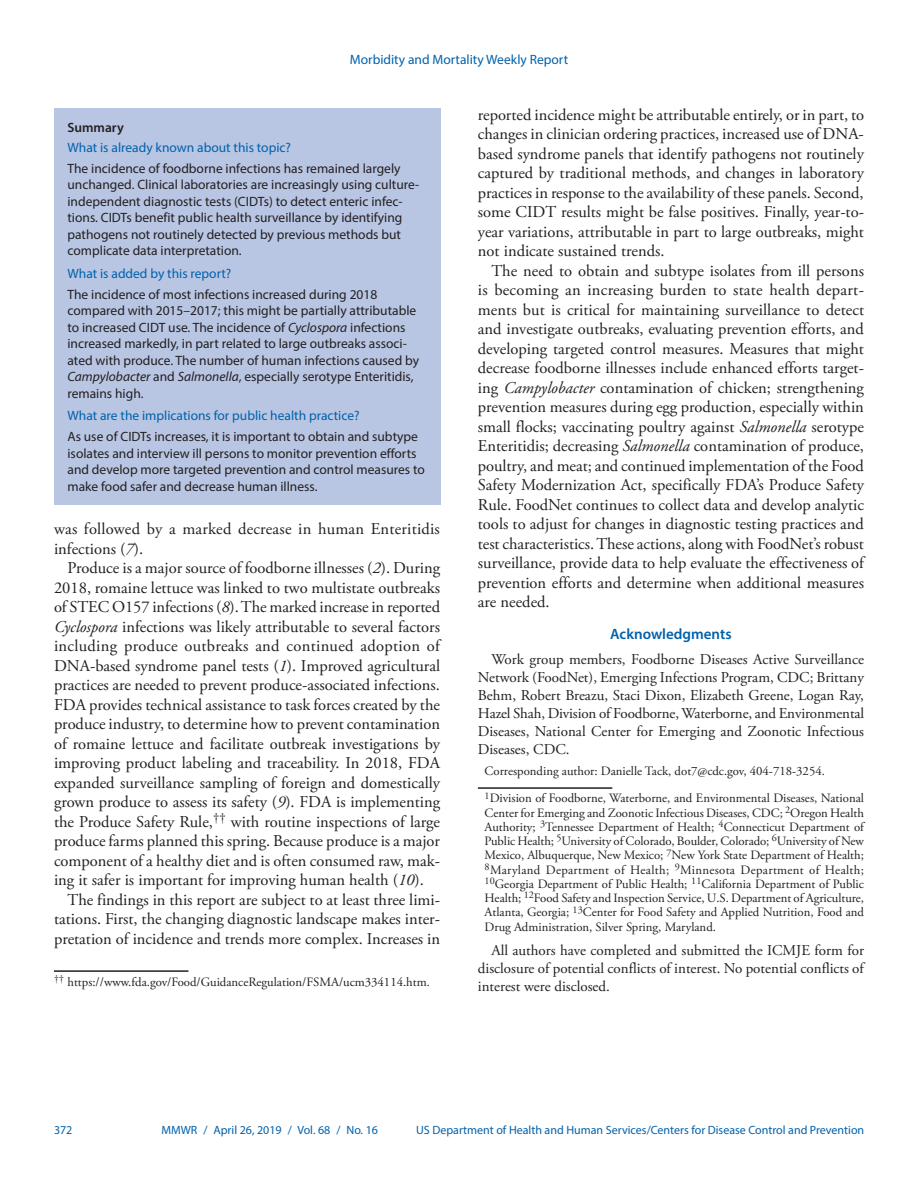
<style>
.page{position:relative;width:918px;height:1188px;background:#fff}
.page>*{position:absolute;margin:0;border:0;box-sizing:border-box;transform-origin:0 0}
.Paragraph{font:16.5px/19.5px "Adobe Garamond Pro";color:#231f20;text-align:justify}
.Acknowledgment{font:15px/18px "Adobe Garamond Pro";color:#231f20;text-align:justify}
.Conflict_of_Interest{font:15px/18px "Adobe Garamond Pro";color:#231f20;text-align:justify}
.Acknowledgment_Head{font:600 15px "Myriad Pro";color:#0161ab}
.Summary_Box_Text{font:13.5px/16.5px "Myriad Pro";color:#231f20}
.Summary_Box_Heading{font:13.5px "Myriad Pro";color:#0161ab}
.Summary_Box_Ttile{font:600 13.5px "Myriad Pro";color:#231f20}
.Author_Affiliations{font:12.75px/14.2px "Adobe Garamond Pro";color:#231f20;text-align:justify}
.footnote_w_rule_text{font:12.75px "Adobe Garamond Pro";color:#231f20}
.Corresponding_Author{font:12.75px "Adobe Garamond Pro";color:#231f20}
.t1{font:12px "Myriad Pro";color:#0161ab}
.s1{font-style:italic}
</style>
<div class="page">
<div style="left:54px;top:108px;width:386px;height:396px;background:#b8c6e3"></div>
<hr style="left:54px;top:970px;width:134px;height:2px;background:#231f20">
<hr style="left:478px;top:787px;width:134px;height:2px;background:#231f20">
<p class="Summary_Box_Heading" style="left:350px;top:51px;width:220px">Morbidity and Mortality Weekly Report</p>
<h1 class="Summary_Box_Ttile" style="left:68px;top:119px;width:58px">Summary</h1>
<h1 class="Summary_Box_Heading" style="left:68px;top:139px;width:225px">What is already known about this topic?</h1>
<p class="Summary_Box_Text" style="left:68px;top:160px;width:353px">The incidence of foodborne infections has remained largely unchanged. Clinical laboratories are increasingly using culture&shy;independent diagnostic tests (CIDTs) to detect enteric infec&shy;tions. CIDTs benefit public health surveillance by identifying pathogens not routinely detected by previous methods but complicate data interpretation.</p>
<h1 class="Summary_Box_Heading" style="left:68px;top:265px;width:165px">What is added by this report?</h1>
<p class="Summary_Box_Text" style="left:68px;top:286px;width:353px">The incidence of most infections increased during 2018 compared with 2015–2017; this might be partially attributable to increased CIDT use. The incidence of <span class="s1">Cyclospora</span> infections increased markedly, in part related to large outbreaks associ&shy;ated with produce. The number of human infections caused by <span class="s1">Campylobacter</span> and <span class="s1">Salmonella</span>, especially serotype Enteritidis, remains high.</p>
<h1 class="Summary_Box_Heading" style="left:68px;top:408px;width:294px">What are the implications for public health practice?</h1>
<p class="Summary_Box_Text" style="left:68px;top:428px;width:359px">As use of CIDTs increases, it is important to obtain and subtype isolates and interview ill persons to monitor prevention efforts and develop more targeted prevention and control measures to make food safer and decrease human illness.</p>
<p class="Paragraph" style="left:54px;top:520px;width:387px">was followed by a marked decrease in human Enteritidis infections (<span class="s1">7</span>).</p>
<p class="Paragraph" style="left:54px;top:559px;width:388px;text-indent:14px">Produce is a major source of foodborne illnesses (<span class="s1">2</span>). During 2018, romaine lettuce was linked to two multistate outbreaks of STEC O157 infections (<span class="s1">8</span>). The marked increase in reported <span class="s1">Cyclospora</span> infections was likely attributable to several factors including produce outbreaks and continued adoption of DNA-based syndrome panel tests (<span class="s1">1</span>). Improved agricultural practices are needed to prevent produce-associated infections.<br>FDA provides technical assistance to task forces created by the produce industry, to determine how to prevent contamination of romaine lettuce and facilitate outbreak investigations by improving product labeling and traceability. In 2018, FDA expanded surveillance sampling of foreign and domestically grown produce to assess its safety (<span class="s1">9</span>). FDA is implementing the Produce Safety Rule,<sup>††</sup> with routine inspections of large produce farms planned this spring. Because produce is a major component of a healthy diet and is often consumed raw, mak&shy;ing it safer is important for improving human health (<span class="s1">10</span>).</p>
<p class="Paragraph" style="left:54px;top:890px;width:388px;text-indent:14px">The findings in this report are subject to at least three limi&shy;tations. First, the changing diagnostic landscape makes inter&shy;pretation of incidence and trends more complex. Increases in</p>
<p class="footnote_w_rule_text" style="left:54px;top:974px;width:377px"><sup>††</sup> https://www.fda.gov/Food/GuidanceRegulation/FSMA/ucm334114.htm.</p>
<p class="Paragraph" style="left:478px;top:106px;width:388px">reported incidence might be attributable entirely, or in part, to changes in clinician ordering practices, increased use of DNA&shy;based syndrome panels that identify pathogens not routinely captured by traditional methods, and changes in laboratory practices in response to the availability of these panels. Second, some CIDT results might be false positives. Finally, year-to&shy;year variations, attributable in part to large outbreaks, might not indicate sustained trends.</p>
<p class="Paragraph" style="left:478px;top:262px;width:388px;text-indent:14px">The need to obtain and subtype isolates from ill persons is becoming an increasing burden to state health depart&shy;ments but is critical for maintaining surveillance to detect and investigate outbreaks, evaluating prevention efforts, and developing targeted control measures. Measures that might decrease foodborne illnesses include enhanced efforts target&shy;ing <span class="s1">Campylobacter</span> contamination of chicken; strengthening prevention measures during egg production, especially within small flocks; vaccinating poultry against <span class="s1">Salmonella</span> serotype Enteritidis; decreasing <span class="s1">Salmonella</span> contamination of produce, poultry, and meat; and continued implementation of the Food Safety Modernization Act, specifically FDA’s Produce Safety Rule. FoodNet continues to collect data and develop analytic tools to adjust for changes in diagnostic testing practices and test characteristics. These actions, along with FoodNet’s robust surveillance, provide data to help evaluate the effectiveness of prevention efforts and determine when additional measures are needed.</p>
<h1 class="Acknowledgment_Head" style="left:610px;top:624px;width:123px">Acknowledgments</h1>
<p class="Acknowledgment" style="left:478px;top:650px;width:388px;text-indent:14px">Work group members, Foodborne Diseases Active Surveillance Network (FoodNet), Emerging Infections Program, CDC; Brittany Behm, Robert Breazu, Staci Dixon, Elizabeth Greene, Logan Ray, Hazel Shah, Division of Foodborne, Waterborne, and Environmental Diseases, National Center for Emerging and Zoonotic Infectious Diseases, CDC.</p>
<p class="Corresponding_Author" style="left:485px;top:763px;width:342px">Corresponding author: Danielle Tack, dot7@cdc.gov, 404-718-3254.</p>
<p class="Author_Affiliations" style="left:485px;top:792px;width:381px"><sup>1</sup>Division of Foodborne, Waterborne, and Environmental Diseases, National Center for Emerging and Zoonotic Infectious Diseases, CDC; <sup>2</sup>Oregon Health Authority; <sup>3</sup>Tennessee Department of Health; <sup>4</sup>Connecticut Department of Public Health; <sup>5</sup>University of Colorado, Boulder, Colorado; <sup>6</sup>University of New Mexico, Albuquerque, New Mexico; <sup>7</sup>New York State Department of Health; <sup>8</sup>Maryland Department of Health; <sup>9</sup>Minnesota Department of Health; <sup>10</sup>Georgia Department of Public Health; <sup>11</sup>California Department of Public Health; <sup>12</sup>Food Safety and Inspection Service, U.S. Department of Agriculture, Atlanta, Georgia; <sup>13</sup>Center for Food Safety and Applied Nutrition, Food and Drug Administration, Silver Spring, Maryland.</p>
<p class="Conflict_of_Interest" style="left:478px;top:942px;width:388px;text-indent:14px">All authors have completed and submitted the ICMJE form for disclosure of potential conflicts of interest. No potential conflicts of interest were disclosed.</p>
<p class="t1" style="left:54px;top:1123px;width:20px">372</p>
<p class="t1" style="left:161px;top:1123px;width:218px">MMWR / April 26, 2019 / Vol. 68 / No. 16</p>
<p class="t1" style="left:416px;top:1123px;width:450px">US Department of Health and Human Services/Centers for Disease Control and Prevention</p>
</div>
